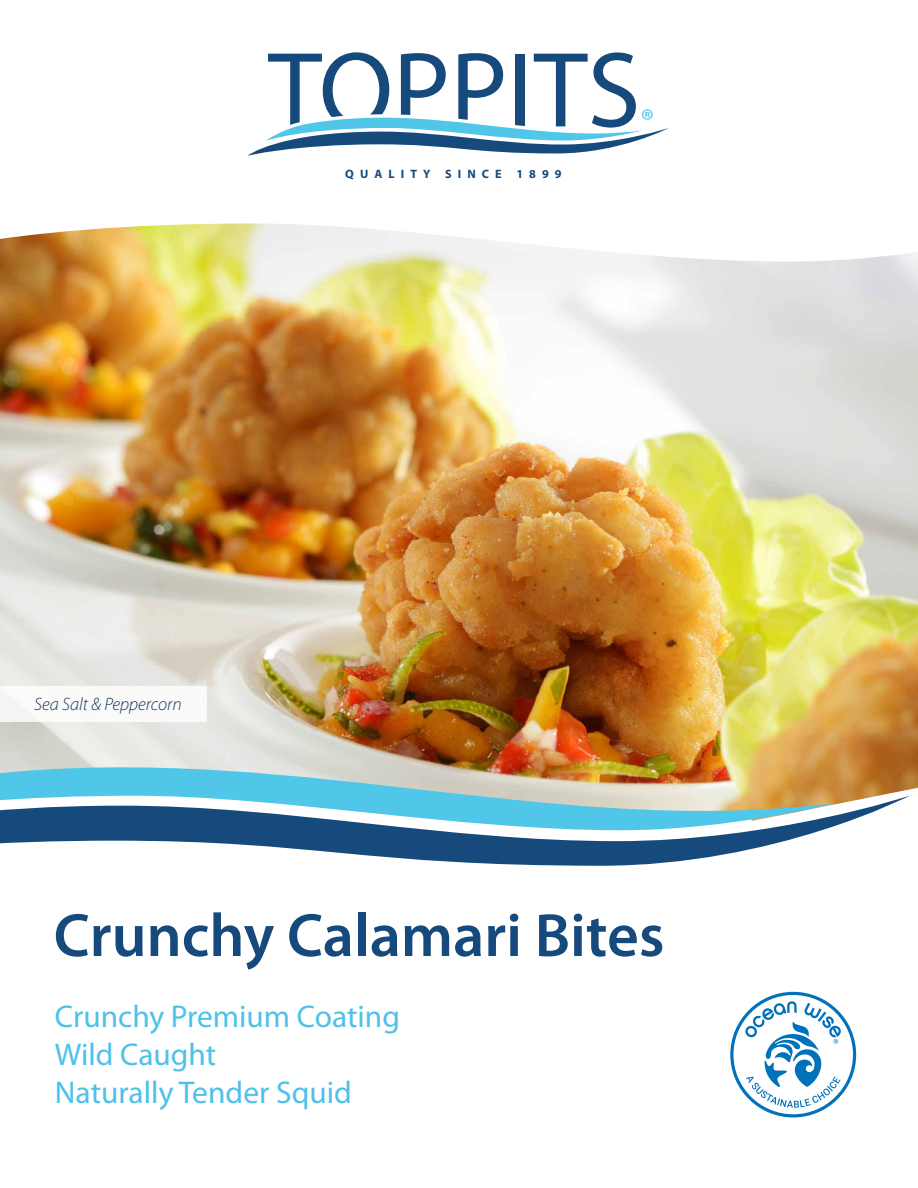
<style>
.page{position:relative;width:918px;height:1188px;background:#fff}
.page>*{position:absolute;margin:0;border:0;box-sizing:border-box;transform-origin:0 0}
.t1{font:108px "Myriad Pro";color:#174a7c}
.t2{font:600 61.5px "Myriad Pro";color:#174a7c}
.t3{font:31.65px "Myriad Pro";color:#50c7e8}
.t4{font:31.5px/37.8px "Myriad Pro";color:#4ec1ea}
.t5{font:italic 300 18px "Myriad Pro";color:#1a355e}
.t6{font:700 12.15px "Myriad Pro";letter-spacing:.5em;color:#174a7c}
</style>
<div class="page">
<img style="left:0;top:274px;width:917px;height:512px">
<svg style="left:837px;top:786px;width:81px;height:10px"></svg>
<img style="left:0;top:726px;width:837px;height:70px">
<svg style="left:0;top:796px;width:909px;height:70px"></svg>
<svg style="left:266px;top:117px;width:403px;height:30px"></svg>
<svg style="left:0;top:147px;width:918px;height:127px"></svg>
<div style="left:512px;top:183px;width:401px;height:59px;background:#fff"></div>
<svg style="left:857px;top:187px;width:61px;height:61px"></svg>
<div style="left:0;top:687px;width:206px;height:35px;background:#fff"></div>
<svg style="left:730px;top:992px;width:126px;height:125px"></svg>
<h1 class="t1" style="left:268px;top:24px;width:374px">TOPPITS</h1>
<p class="t3" style="left:641px;top:101px;width:15px">®</p>
<p class="t6" style="left:345px;top:166px;width:218px">QUALITY SINCE 1899</p>
<p class="t5" style="left:34px;top:693px;width:149px">Sea Salt &amp; Peppercorn</p>
<h2 class="t2" style="left:54px;top:896px;width:612px">Crunchy Calamari Bites</h2>
<p class="t4" style="left:55px;top:997px;width:347px">Crunchy Premium Coating<br>Wild Caught<br>Naturally Tender Squid</p>
</div>
